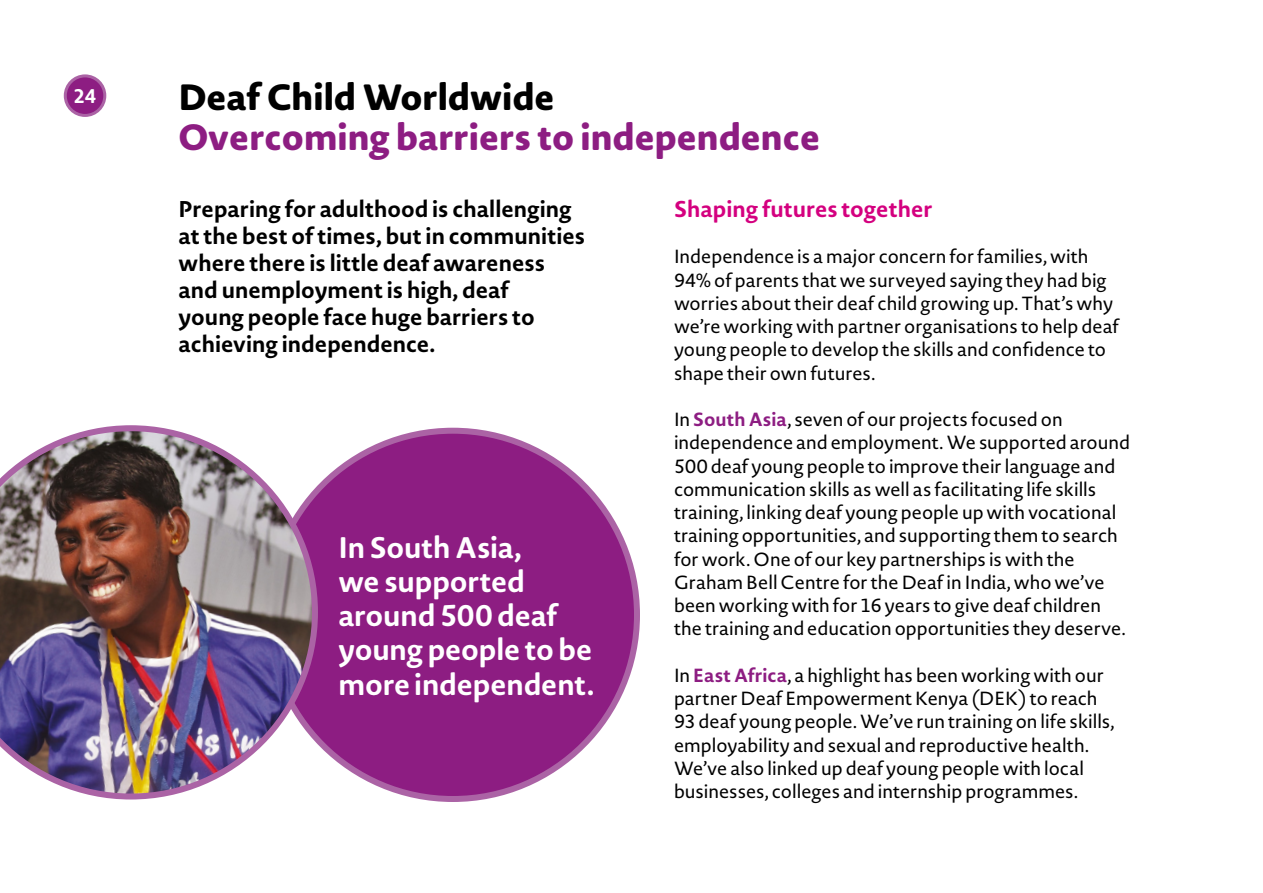
<style>
.page{position:relative;width:1263px;height:893px;background:#fff}
.page>*{position:absolute;margin:0;border:0;box-sizing:border-box;transform-origin:0 0}
.t1{font:800 36px "Novel Sans Rd Pro";color:#8d1d82}
.t2{font:800 36px "Novel Sans Rd Pro";color:#000}
.t3{font:700 29.4px/34.2px "Novel Sans Rd Pro";letter-spacing:-.005em;color:#fff}
.t4{font:700 22.5px/27px "Novel Sans Pro";color:#000}
.t5{font:700 22.5px "Novel Sans Rd Pro";color:#d4007f}
.t6{font:700 19.5px "Novel Sans Rd Pro";color:#fff}
.t7{font:18.75px/23.2px "Novel Sans Pro";color:#000}
.s1{font-weight:700;color:#8d1d82}
</style>
<div class="page">
<hr style="left:1262px;top:0;width:1px;height:893px;background:#8d1d82">
<div style="left:269px;top:431px;width:368px;height:368px;background:#8d1d82;border-radius:50%"></div>
<img style="left:0;top:425px;width:318px;height:374px">
<div style="left:65px;top:76px;width:40px;height:39px;background:#8d1d82;border-radius:50%"></div>
<div style="left:64px;top:74px;width:42px;height:43px;border:3px solid #ab63a5;border-radius:50%"></div>
<p class="t6" style="left:74px;top:82px;width:24px">24</p>
<h1 class="t2" style="left:179px;top:70px;width:378px">Deaf Child Worldwide</h1>
<h1 class="t1" style="left:179px;top:110px;width:643px">Overcoming barriers to independence</h1>
<p class="t5" style="left:674px;top:193px;width:260px">Shaping futures together</p>
<p class="t7" style="left:674px;top:245px;width:446px">Independence is a major concern for families, with 94% of parents that we surveyed saying they had big worries about their deaf child growing up. That’s why we’re working with partner organisations to help deaf young people to develop the skills and confidence to shape their own futures.</p>
<p class="t7" style="left:674px;top:407px;width:457px">In <span class="s1">South Asia</span>, seven of our projects focused on independence and employment. We supported around 500 deaf young people to improve their language and communication skills as well as facilitating life skills training, linking deaf young people up with vocational training opportunities, and supporting them to search for work. One of our key partnerships is with the Graham Bell Centre for the Deaf in India, who we’ve been working with for 16 years to give deaf children the training and education opportunities they deserve.</p>
<p class="t7" style="left:674px;top:663px;width:442px">In <span class="s1">East Africa</span>, a highlight has been working with our partner Deaf Empowerment Kenya (DEK) to reach 93 deaf young people. We’ve run training on life skills, employability and sexual and reproductive health.<br>We’ve also linked up deaf young people with local businesses, colleges and internship programmes.</p>
<p class="t4" style="left:179px;top:195px;width:408px">Preparing for adulthood is challenging at the best of times, but in communities where there is little deaf awareness and unemployment is high, deaf<br>young people face huge barriers to achieving independence.</p>
<h2 class="t3" style="left:338px;top:529px;width:258px">In South Asia,<br>we supported around 500 deaf young people to be more independent.</h2>
</div>
